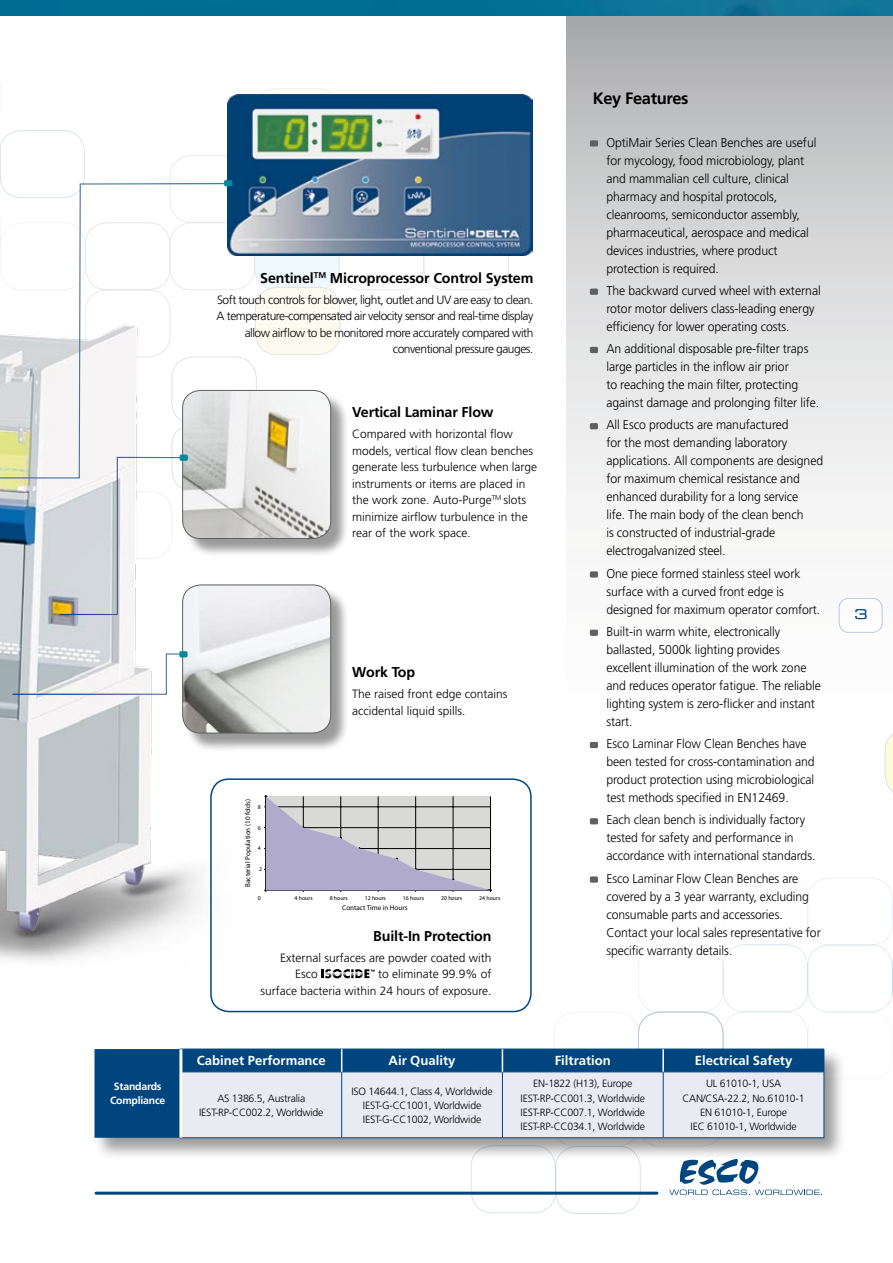
<style>
.page{position:relative;width:893px;height:1263px;background:#fff}
.page>*{position:absolute;margin:0;border:0;box-sizing:border-box;transform-origin:0 0}
.t1{font:700 16.5px "Frutiger LT Std";letter-spacing:-.02em;color:#000}
.t2{font:700 14.25px "Frutiger LT Std";letter-spacing:-.01em;color:#000}
.t3{font:13.5px "Eurostile LT Std Ex 2";color:#00467e}
.t4{font:700 13.2px "Frutiger LT Std";color:#fff}
.t5{font:300 12.75px/18px "Frutiger LT Std";letter-spacing:-.005em;color:#000;scale:.96 1}
.t6{font:300 12px/16.5px "Frutiger LT Std";color:#000}
.t7{font:300 12px/16.5px "Frutiger LT Std";letter-spacing:-.04em;color:#000;text-align:right}
.t8{font:300 10.5px/14.2px "Frutiger LT Std";letter-spacing:-.02em;color:#000;text-align:center}
.t9{font:700 10.5px/14.2px "Frutiger LT Std";letter-spacing:-.02em;color:#fff;text-align:center}
.t10{font:7.05px "Myriad Pro";color:#000}
.t11{font:5.85px "Myriad Pro";color:#000}
</style>
<div class="page">
<svg style="left:669px;top:1160px;width:153px;height:35px"></svg>
<div style="left:0;top:0;width:566px;height:16px;background:#006d93"></div>
<svg style="left:566px;top:0;width:327px;height:825px"></svg>
<div style="left:423px;top:222px;width:86px;height:68px;border:1px solid #e2e3e4;border-radius:22px"></div>
<div style="left:339px;top:222px;width:85px;height:68px;border:1px solid #e2e3e4;border-radius:22px"></div>
<div style="left:255px;top:223px;width:84px;height:67px;background:#eaf6fc;border-radius:22px"></div>
<div style="left:255px;top:287px;width:85px;height:67px;background:#fdfbef;border-radius:22px"></div>
<div style="left:255px;top:287px;width:85px;height:68px;border:1px solid #e2e3e4;border-radius:22px"></div>
<svg style="left:264px;top:795px;width:227px;height:97px;background:#bebcc8"></svg>
<div style="left:0;top:130px;width:85px;height:68px;border:1px solid #00467e;border-radius:22px"></div>
<svg style="left:0;top:144px;width:1px;height:38px"></svg>
<img style="left:0;top:289px;width:234px;height:724px">
<div style="left:807px;top:1011px;width:85px;height:68px;border:1px solid #00467e;border-radius:22px"></div>
<div style="left:723px;top:1012px;width:85px;height:67px;border:1px solid #00467e;border-radius:22px"></div>
<div style="left:723px;top:944px;width:85px;height:68px;border:1px solid #00467e;border-radius:22px"></div>
<div style="left:555px;top:1146px;width:86px;height:68px;border:1px solid #00467e;border-radius:22px"></div>
<div style="left:471px;top:1145px;width:85px;height:68px;border:1px solid #00467e;border-radius:22px"></div>
<div style="left:638px;top:1012px;width:85px;height:67px;border:1px solid #00467e;border-radius:22px"></div>
<div style="left:554px;top:1012px;width:85px;height:67px;border:1px solid #c8d0e2;border-radius:22px"></div>
<div style="left:723px;top:877px;width:85px;height:68px;border:1px solid #00467e;border-radius:22px"></div>
<div style="left:638px;top:944px;width:85px;height:68px;border:1px solid #00467e;border-radius:22px"></div>
<div style="left:807px;top:878px;width:86px;height:67px;border:1px solid #00467e;border-radius:22px"></div>
<div style="left:807px;top:944px;width:86px;height:68px;border:1px solid #00467e;border-radius:22px"></div>
<img style="left:228px;top:95px;width:305px;height:160px">
<div style="left:590px;top:140px;width:8px;height:7px;background:#5f6062;border-radius:2px"></div>
<div style="left:590px;top:289px;width:8px;height:6px;background:#5f6062;border-radius:2px"></div>
<div style="left:590px;top:347px;width:8px;height:6px;background:#5f6062;border-radius:2px"></div>
<div style="left:590px;top:423px;width:8px;height:6px;background:#5f6062;border-radius:2px"></div>
<div style="left:590px;top:571px;width:8px;height:7px;background:#5f6062;border-radius:2px"></div>
<div style="left:590px;top:630px;width:8px;height:6px;background:#5f6062;border-radius:2px"></div>
<div style="left:590px;top:742px;width:8px;height:6px;background:#5f6062;border-radius:2px"></div>
<div style="left:590px;top:818px;width:8px;height:6px;background:#5f6062;border-radius:2px"></div>
<div style="left:590px;top:876px;width:8px;height:7px;background:#5f6062;border-radius:2px"></div>
<svg style="left:885px;top:729px;width:8px;height:68px"></svg>
<svg style="left:321px;top:969px;width:54px;height:9px"></svg>
<div style="left:224px;top:180px;width:8px;height:6px;background:#008a9b;border-radius:2px"></div>
<div style="left:184px;top:392px;width:166px;height:166px;background:#000;opacity:.4"></div>
<img style="left:183px;top:390px;width:148px;height:148px">
<div style="left:182px;top:390px;width:149px;height:149px;border:1px solid #5f6062;border-radius:18px"></div>
<div style="left:184px;top:587px;width:166px;height:165px;background:#000;opacity:.4"></div>
<img style="left:183px;top:585px;width:148px;height:148px">
<div style="left:182px;top:585px;width:149px;height:148px;border:1px solid #5f6062;border-radius:18px"></div>
<div style="left:92px;top:1046px;width:754px;height:114px;background:#000;opacity:.4"></div>
<div style="left:95px;top:1049px;width:84px;height:89px;background:#00457d"></div>
<hr style="left:179px;top:1137px;width:163px;height:1px;background:#00457d">
<hr style="left:179px;top:1072px;width:3px;height:65px;background:#fff">
<hr style="left:179px;top:1049px;width:3px;height:23px;background:#fff">
<svg style="left:181px;top:1049px;width:644px;height:89px;background:#aabed3"></svg>
<hr style="left:662px;top:1049px;width:2px;height:23px;background:#fff">
<svg style="left:59px;top:479px;width:124px;height:137px"></svg>
<svg style="left:0;top:182px;width:228px;height:297px"></svg>
<svg style="left:12px;top:653px;width:173px;height:42px"></svg>
<div style="left:179px;top:651px;width:9px;height:6px;background:#008a9b;border-radius:2px"></div>
<div style="left:210px;top:778px;width:322px;height:234px;border:2px solid #00467e;border-radius:18px"></div>
<hr style="left:96px;top:1192px;width:561px;height:3px;background:#00467e">
<div style="left:839px;top:598px;width:43px;height:34px;background:#fff;border-radius:10px"></div>
<div style="left:839px;top:598px;width:43px;height:34px;border:1px solid #adbad3;border-radius:10px"></div>
<p class="t9" style="left:110px;top:1079px;width:57px">Standards<br>Compliance</p>
<p class="t2" style="left:260px;top:270px;width:275px">Sentinel<sup>TM</sup> Microprocessor Control System</p>
<p class="t7" style="left:217px;top:292px;width:318px">Soft touch controls for blower, light, outlet and UV are easy to clean.<br>A temperature-compensated air velocity sensor and real-time display allow airflow to be monitored more accurately compared with conventional pressure gauges.</p>
<p class="t2" style="left:352px;top:404px;width:143px">Vertical Laminar Flow</p>
<p class="t6" style="left:352px;top:426px;width:186px">Compared with horizontal flow models, vertical flow clean benches generate less turbulence when large instruments or items are placed in the work zone. Auto-Purge<sup>TM</sup> slots minimize airflow turbulence in the rear of the work space.</p>
<p class="t10" style="left:243px;top:887px;width:89px;rotate:-90deg">Bacterial Population (10 folds)</p>
<p class="t11" style="left:258px;top:803px;width:4px">8</p>
<p class="t11" style="left:258px;top:825px;width:4px">6</p>
<p class="t11" style="left:258px;top:845px;width:4px">4</p>
<p class="t11" style="left:259px;top:865px;width:4px">2</p>
<p class="t2" style="left:352px;top:664px;width:64px">Work Top</p>
<p class="t6" style="left:352px;top:686px;width:157px">The raised front edge contains accidental liquid spills.</p>
<p class="t11" style="left:258px;top:894px;width:4px">0</p>
<p class="t11" style="left:295px;top:894px;width:20px">4 hours</p>
<p class="t11" style="left:330px;top:894px;width:20px">8 hours</p>
<p class="t11" style="left:403px;top:894px;width:23px">16 hours</p>
<p class="t11" style="left:365px;top:894px;width:23px">12 hours</p>
<p class="t11" style="left:441px;top:894px;width:23px">20 hours</p>
<p class="t11" style="left:479px;top:894px;width:23px">24 hours</p>
<p class="t10" style="left:342px;top:903px;width:67px">Contact Time in Hours</p>
<p class="t2" style="left:373px;top:928px;width:120px">Built-In Protection</p>
<p class="t6" style="left:295px;top:950px;width:198px;text-indent:-15px">External surfaces are powder coated with<br>Esco</p>
<p class="t6" style="left:260px;top:966px;width:233px;text-align:right">to eliminate 99.9% of<br>surface bacteria within 24 hours of exposure.</p>
<p class="t1" style="left:593px;top:88px;width:97px">Key Features</p>
<p class="t5" style="left:606px;top:133px;width:220px">OptiMair Series Clean Benches are useful for mycology, food microbiology, plant and mammalian cell culture, clinical pharmacy and hospital protocols, cleanrooms, semiconductor assembly, pharmaceutical, aerospace and medical devices industries, where product protection is required.</p>
<p class="t5" style="left:606px;top:282px;width:225px">The backward curved wheel with external rotor motor delivers class-leading energy efficiency for lower operating costs.</p>
<p class="t5" style="left:606px;top:340px;width:223px">An additional disposable pre-filter traps large particles in the inflow air prior<br>to reaching the main filter, protecting against damage and prolonging filter life.</p>
<p class="t5" style="left:606px;top:416px;width:227px">All Esco products are manufactured<br>for the most demanding laboratory applications. All components are designed for maximum chemical resistance and enhanced durability for a long service<br>life. The main body of the clean bench<br>is constructed of industrial-grade electrogalvanized steel.</p>
<p class="t5" style="left:606px;top:564px;width:224px">One piece formed stainless steel work surface with a curved front edge is designed for maximum operator comfort.</p>
<p class="t5" style="left:606px;top:623px;width:225px">Built-in warm white, electronically ballasted, 5000k lighting provides excellent illumination of the work zone and reduces operator fatigue. The reliable lighting system is zero-flicker and instant start.</p>
<p class="t5" style="left:606px;top:735px;width:218px">Esco Laminar Flow Clean Benches have been tested for cross-contamination and product protection using microbiological test methods specified in EN12469.</p>
<p class="t5" style="left:606px;top:811px;width:219px">Each clean bench is individually factory tested for safety and performance in accordance with international standards.</p>
<p class="t5" style="left:606px;top:869px;width:225px">Esco Laminar Flow Clean Benches are covered by a 3 year warranty, excluding consumable parts and accessories.<br>Contact your local sales representative for specific warranty details.</p>
<p class="t4" style="left:197px;top:1053px;width:130px">Cabinet Performance</p>
<p class="t4" style="left:389px;top:1053px;width:68px">Air Quality</p>
<p class="t4" style="left:555px;top:1053px;width:58px">Filtration</p>
<p class="t4" style="left:695px;top:1053px;width:99px">Electrical Safety</p>
<p class="t8" style="left:199px;top:1091px;width:126px">AS 1386.5, Australia<br>IEST-RP-CC002.2, Worldwide</p>
<p class="t8" style="left:351px;top:1084px;width:143px">ISO 14644.1, Class 4, Worldwide<br>IEST-G-CC1001, Worldwide<br>IEST-G-CC1002, Worldwide</p>
<p class="t8" style="left:521px;top:1077px;width:126px">EN-1822 (H13), Europe<br>IEST-RP-CC001.3, Worldwide<br>IEST-RP-CC007.1, Worldwide<br>IEST-RP-CC034.1, Worldwide</p>
<p class="t8" style="left:682px;top:1077px;width:124px">UL 61010-1, USA<br>CAN/CSA-22.2, No.61010-1<br>EN 61010-1, Europe<br>IEC 61010-1, Worldwide</p>
<p class="t3" style="left:854px;top:605px;width:15px">3</p>
</div>
